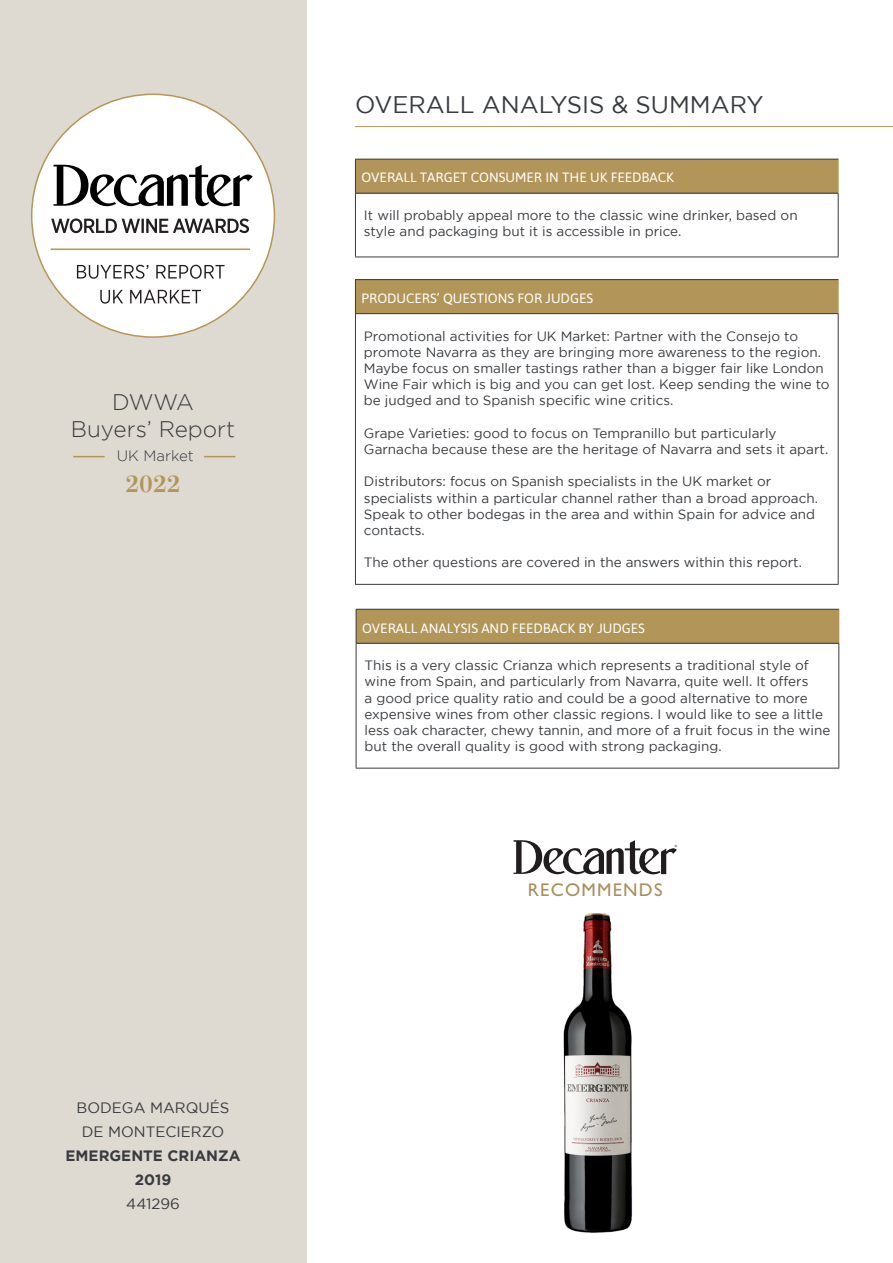
<style>
.page{position:relative;width:893px;height:1263px;background:#fff}
.page>*{position:absolute;margin:0;border:0;box-sizing:border-box;transform-origin:0 0}
.t1{font:24px "Gotham";color:#383b3f}
.t2{font:700 24px "Gianotten LT Pro";color:#b29659}
.t3{font:300 22.5px "Gotham";color:#383b3f}
.t4{font:18.45px "Gill Sans";letter-spacing:.07em;color:#ab8f5b}
.t5{font:15px/24px "Gotham";color:#383b3f;text-align:center}
.t6{font:700 15px "Gotham";color:#383b3f}
.t7{font:300 15px "Gotham";color:#383b3f}
.t8{font:13.5px/16.2px "Gotham";color:#383b3f}
.t9{font:13.5px "Asap";color:#fff}
.t10{font:3.15px "Gill Sans";color:#211d1e}
</style>
<div class="page">
<div style="left:0;top:0;width:306px;height:1263px;background:#ded9d1"></div>
<hr style="left:73px;top:456px;width:32px;height:1px;background:#b29659">
<hr style="left:204px;top:456px;width:31px;height:1px;background:#b29659">
<hr style="left:355px;top:126px;width:538px;height:1px;background:#b29659">
<div style="left:355px;top:159px;width:483px;height:34px;background:#b29659"></div>
<hr style="left:355px;top:194px;width:1px;height:63px;background:#383b3f">
<hr style="left:838px;top:194px;width:1px;height:63px;background:#383b3f">
<hr style="left:355px;top:257px;width:483px;height:1px;background:#383b3f">
<hr style="left:355px;top:159px;width:483px;height:1px;background:#383b3f">
<hr style="left:355px;top:159px;width:1px;height:34px;background:#383b3f">
<hr style="left:355px;top:193px;width:483px;height:1px;background:#383b3f">
<hr style="left:838px;top:159px;width:1px;height:34px;background:#b29659">
<div style="left:355px;top:280px;width:483px;height:34px;background:#b29659"></div>
<hr style="left:355px;top:314px;width:1px;height:270px;background:#383b3f">
<hr style="left:838px;top:314px;width:1px;height:270px;background:#383b3f">
<hr style="left:355px;top:584px;width:483px;height:1px;background:#383b3f">
<hr style="left:355px;top:279px;width:483px;height:1px;background:#383b3f">
<hr style="left:355px;top:280px;width:1px;height:33px;background:#383b3f">
<hr style="left:355px;top:313px;width:483px;height:1px;background:#383b3f">
<hr style="left:838px;top:280px;width:1px;height:33px;background:#b29659">
<img style="left:563px;top:913px;width:69px;height:320px">
<svg style="left:513px;top:840px;width:164px;height:35px"></svg>
<div style="left:32px;top:94px;width:242px;height:243px;background:#fff;border-radius:50%"></div>
<svg style="left:54px;top:165px;width:199px;height:41px"></svg>
<hr style="left:51px;top:248px;width:199px;height:2px;background:#b59858">
<svg style="left:51px;top:218px;width:198px;height:15px"></svg>
<svg style="left:77px;top:265px;width:147px;height:14px"></svg>
<svg style="left:100px;top:290px;width:101px;height:14px"></svg>
<div style="left:356px;top:609px;width:483px;height:34px;background:#b29659"></div>
<hr style="left:356px;top:644px;width:1px;height:124px;background:#383b3f">
<hr style="left:838px;top:644px;width:1px;height:124px;background:#383b3f">
<hr style="left:356px;top:768px;width:483px;height:1px;background:#383b3f">
<hr style="left:356px;top:609px;width:483px;height:1px;background:#383b3f">
<hr style="left:356px;top:610px;width:1px;height:33px;background:#383b3f">
<hr style="left:356px;top:643px;width:483px;height:1px;background:#383b3f">
<p class="t3" style="left:112px;top:390px;width:83px">DWWA</p>
<p class="t3" style="left:71px;top:417px;width:166px">Buyers’ Report</p>
<p class="t7" style="left:117px;top:447px;width:79px">UK Market</p>
<p class="t2" style="left:125px;top:469px;width:57px">2022</p>
<p class="t5" style="left:77px;top:1095px;width:154px">BODEGA MARQUÉS<br>DE MONTECIERZO</p>
<p class="t6" style="left:66px;top:1147px;width:177px">EMERGENTE CRIANZA</p>
<p class="t6" style="left:135px;top:1171px;width:38px">2019</p>
<p class="t5" style="left:126px;top:1191px;width:55px">441296</p>
<p class="t1" style="left:355px;top:91px;width:410px">OVERALL ANALYSIS &amp; SUMMARY</p>
<p class="t9" style="left:361px;top:170px;width:314px">OVERALL TARGET CONSUMER IN THE UK FEEDBACK</p>
<p class="t8" style="left:364px;top:207px;width:435px">It will probably appeal more to the classic wine drinker, based on style and packaging but it is accessible in price.</p>
<p class="t9" style="left:361px;top:290px;width:233px">PRODUCERS’ QUESTIONS FOR JUDGES</p>
<p class="t8" style="left:364px;top:327px;width:467px">Promotional activities for UK Market: Partner with the Consejo to promote Navarra as they are bringing more awareness to the region.<br>Maybe focus on smaller tastings rather than a bigger fair like London Wine Fair which is big and you can get lost. Keep sending the wine to be judged and to Spanish specific wine critics.</p>
<p class="t8" style="left:364px;top:425px;width:466px">Grape Varieties: good to focus on Tempranillo but particularly<br>Garnacha because these are the heritage of Navarra and sets it apart.</p>
<p class="t8" style="left:364px;top:473px;width:456px">Distributors: focus on Spanish specialists in the UK market or specialists within a particular channel rather than a broad approach.<br>Speak to other bodegas in the area and within Spain for advice and contacts.</p>
<p class="t8" style="left:364px;top:554px;width:440px">The other questions are covered in the answers within this report.</p>
<p class="t9" style="left:362px;top:620px;width:284px">OVERALL ANALYSIS AND FEEDBACK BY JUDGES</p>
<p class="t8" style="left:365px;top:657px;width:467px">This is a very classic Crianza which represents a traditional style of wine from Spain, and particularly from Navarra, quite well. It offers<br>a good price quality ratio and could be a good alternative to more expensive wines from other classic regions. I would like to see a little less oak character, chewy tannin, and more of a fruit focus in the wine but the overall quality is good with strong packaging.</p>
<p class="t10" style="left:675px;top:844px;width:4px">©</p>
<p class="t4" style="left:528px;top:879px;width:136px">RECOMMENDS</p>
</div>
